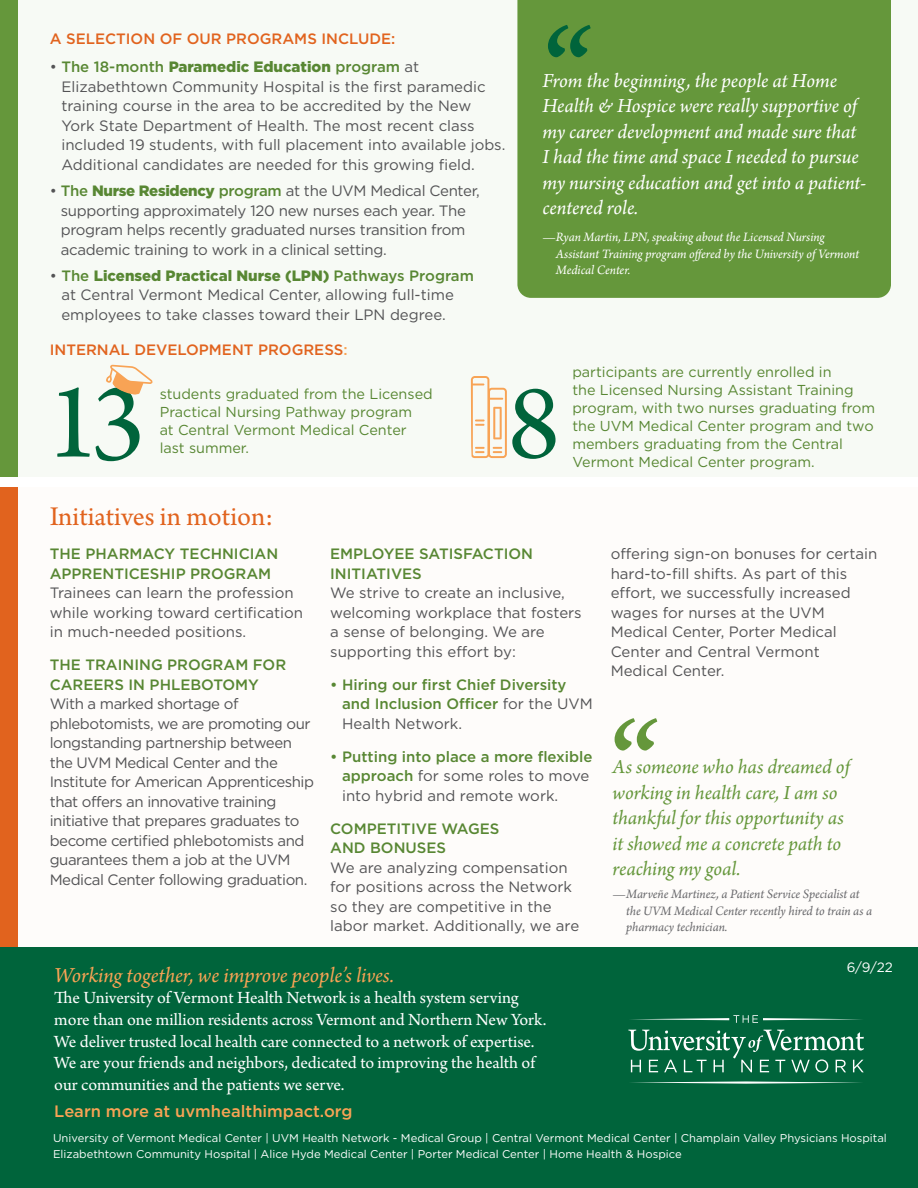
<style>
.page{position:relative;width:918px;height:1188px;background:#fff}
.page>*{position:absolute;margin:0;border:0;box-sizing:border-box;transform-origin:0 0}
.t1{font:150px "Arno Pro";color:#65973b}
.t2{font:150px "Arno Pro";color:#00643b}
.t3{font:113.4px "Arno Pro";color:#00643b}
.t4{font:28.5px "Arno Pro";color:#e1631e}
.t5{font:italic 22.5px "Arno Pro";letter-spacing:-.005em;color:#f8a355}
.t6{font:italic 21px/25.5px "Arno Pro";letter-spacing:-.005em;color:#fff}
.t7{font:italic 21px/25.5px "Arno Pro";letter-spacing:-.005em;color:#65973b}
.t8{font:18px/21.6px "Arno Pro";color:#fff}
.t9{font:500 16.5px "Gotham";color:#f8a355}
.t10{font:15px/19.5px "Gotham";color:#535355}
.t11{font:15px/19.5px "Gotham";letter-spacing:-.03em;color:#535355}
.t12{font:15px/19.5px "Gotham";letter-spacing:-.02em;color:#535355}
.t13{font:500 15px/19.5px "Gotham";color:#588733}
.t14{font:500 15px "Gotham";color:#e1631e}
.t15{font:14.4px/18px "Gotham";color:#588733}
.t16{font:italic 13.5px/16.5px "Arno Pro";letter-spacing:-.005em;color:#fff}
.t17{font:italic 13.5px/16.5px "Arno Pro";letter-spacing:-.005em;color:#69696c}
.t18{font:13.5px "Gotham";color:#fff}
.t19{font:11.25px/16.5px "Gotham";color:#fff}
.s1{font-weight:500;color:#588733}
.s2{font-weight:900;color:#588733}
.s3{color:#f8a355}
.s4{font-weight:400;color:#535355}
</style>
<div class="page">
<div style="left:9px;top:0;width:909px;height:476px;background:#f7faf5"></div>
<div style="left:13px;top:487px;width:905px;height:478px;background:#fefcfa"></div>
<div style="left:0;top:487px;width:18px;height:478px;background:#e1631e"></div>
<div style="left:517px;top:0;width:374px;height:298px;background:#65973b"></div>
<div style="left:0;top:0;width:18px;height:476px;background:#65973b"></div>
<svg style="left:106px;top:365px;width:47px;height:30px"></svg>
<svg style="left:471px;top:376px;width:36px;height:82px"></svg>
<div style="left:0;top:947px;width:918px;height:241px;background:#00643b"></div>
<svg style="left:630px;top:1015px;width:232px;height:8px"></svg>
<svg style="left:631px;top:1081px;width:231px;height:3px"></svg>
<svg style="left:628px;top:1030px;width:236px;height:43px"></svg>
<p class="t14" style="left:50px;top:30px;width:347px">A SELECTION OF OUR PROGRAMS INCLUDE:</p>
<p class="t10" style="left:61px;top:57px;width:446px;text-indent:-12px">• <span class="s1">The 18-month</span> <span class="s2">Paramedic Education</span> <span class="s1">program</span> at Elizabethtown Community Hospital is the first paramedic training course in the area to be accredited by the New York State Department of Health. The most recent class included 19 students, with full placement into available jobs.<br>Additional candidates are needed for this growing field.</p>
<p class="t12" style="left:61px;top:181px;width:421px;text-indent:-11px">• <span class="s1">The</span> <span class="s2">Nurse Residency</span> <span class="s1">program</span> at the UVM Medical Center, supporting approximately 120 new nurses each year. The program helps recently graduated nurses transition from academic training to work in a clinical setting.</p>
<p class="t10" style="left:61px;top:266px;width:414px;text-indent:-12px">• <span class="s1">The</span> <span class="s2">Licensed Practical Nurse (LPN)</span> <span class="s1">Pathways Program </span>at Central Vermont Medical Center, allowing full-time employees to take classes toward their LPN degree.</p>
<p class="t14" style="left:50px;top:341px;width:299px">INTERNAL DEVELOPMENT PROGRESS<span class="s3">:</span></p>
<p class="t2" style="left:543px;top:-5px;width:55px">“</p>
<p class="t6" style="left:543px;top:69px;width:325px">From the beginning, the people at Home Health &amp; Hospice were really supportive of my career development and made sure that I had the time and space I needed to pursue my nursing education and get into a patient&shy;centered role.</p>
<p class="t16" style="left:556px;top:229px;width:305px;text-indent:-13px">—Ryan Martin, LPN, speaking about the Licensed Nursing<br>Assistant Training program offered by the University of Vermont<br>Medical Center.</p>
<p class="t3" style="left:46px;top:358px;width:101px">13</p>
<p class="t15" style="left:160px;top:384px;width:275px">students graduated from the Licensed<br>Practical Nursing Pathway program<br>at Central Vermont Medical Center last summer.</p>
<p class="t4" style="left:50px;top:500px;width:225px">Initiatives in motion:</p>
<p class="t3" style="left:507px;top:359px;width:55px">8</p>
<p class="t15" style="left:572px;top:363px;width:304px">participants are currently enrolled in<br>the Licensed Nursing Assistant Training program, with two nurses graduating from the UVM Medical Center program and two members graduating from the Central</p>
<p class="t15" style="left:572px;top:453px;width:244px">Vermont Medical Center program.</p>
<p class="t10" style="left:50px;top:544px;width:255px"><span class="s1">THE PHARMACY TECHNICIAN<br>APPRENTICESHIP PROGRAM<br></span>Trainees can learn the profession while working toward certification in much-needed positions.</p>
<p class="t11" style="left:50px;top:655px;width:266px"><span class="s1">THE TRAINING PROGRAM FOR<br>CAREERS IN PHLEBOTOMY<br></span>With a marked shortage of phlebotomists, we are promoting our longstanding partnership between the UVM Medical Center and the<br>Institute for American Apprenticeship that offers an innovative training initiative that prepares graduates to become certified phlebotomists and guarantees them a job at the UVM<br>Medical Center following graduation.</p>
<p class="t10" style="left:330px;top:544px;width:253px"><span class="s1">EMPLOYEE SATISFACTION<br>INITIATIVES<br></span>We strive to create an inclusive, welcoming workplace that fosters a sense of belonging. We are supporting this effort by:</p>
<p class="t13" style="left:342px;top:674px;width:252px;text-indent:-12px">• Hiring our first Chief Diversity and Inclusion Officer <span class="s4">for the UVM<br>Health Network.</span></p>
<p class="t10" style="left:342px;top:746px;width:252px;text-indent:-12px"><span class="s1">• Putting into place a more flexible approach</span> for some roles to move into hybrid and remote work.</p>
<p class="t10" style="left:330px;top:818px;width:251px"><span class="s1">COMPETITIVE WAGES<br>AND BONUSES<br></span>We are analyzing compensation for positions across the Network so they are competitive in the labor market. Additionally, we are</p>
<p class="t5" style="left:54px;top:962px;width:341px">Working together, we improve people’s lives.</p>
<p class="t8" style="left:54px;top:988px;width:494px">The University of Vermont Health Network is a health system serving more than one million residents across Vermont and Northern New York.<br>We deliver trusted local health care connected to a network of expertise.<br>We are your friends and neighbors, dedicated to improving the health of our communities and the patients we serve.</p>
<p class="t9" style="left:54px;top:1102px;width:300px">Learn more at uvmhealthimpact.org</p>
<p class="t10" style="left:611px;top:544px;width:268px">offering sign-on bonuses for certain hard-to-fill shifts. As part of this effort, we successfully increased wages for nurses at the UVM<br>Medical Center, Porter Medical<br>Center and Central Vermont<br>Medical Center.</p>
<p class="t1" style="left:609px;top:688px;width:55px">“</p>
<p class="t7" style="left:613px;top:755px;width:239px">As someone who has dreamed of working in health care, I am so thankful for this opportunity as it showed me a concrete path to reaching my goal.</p>
<p class="t17" style="left:626px;top:887px;width:248px;text-indent:-14px">—Marveñe Martinez, a Patient Service Specialist at the UVM Medical Center recently hired to train as a pharmacy technician.</p>
<p class="t18" style="left:847px;top:960px;width:48px">6/9/22</p>
<p class="t19" style="left:53px;top:1129px;width:835px">University of Vermont Medical Center | UVM Health Network - Medical Group | Central Vermont Medical Center | Champlain Valley Physicians Hospital<br>Elizabethtown Community Hospital | Alice Hyde Medical Center | Porter Medical Center | Home Health &amp; Hospice</p>
</div>
